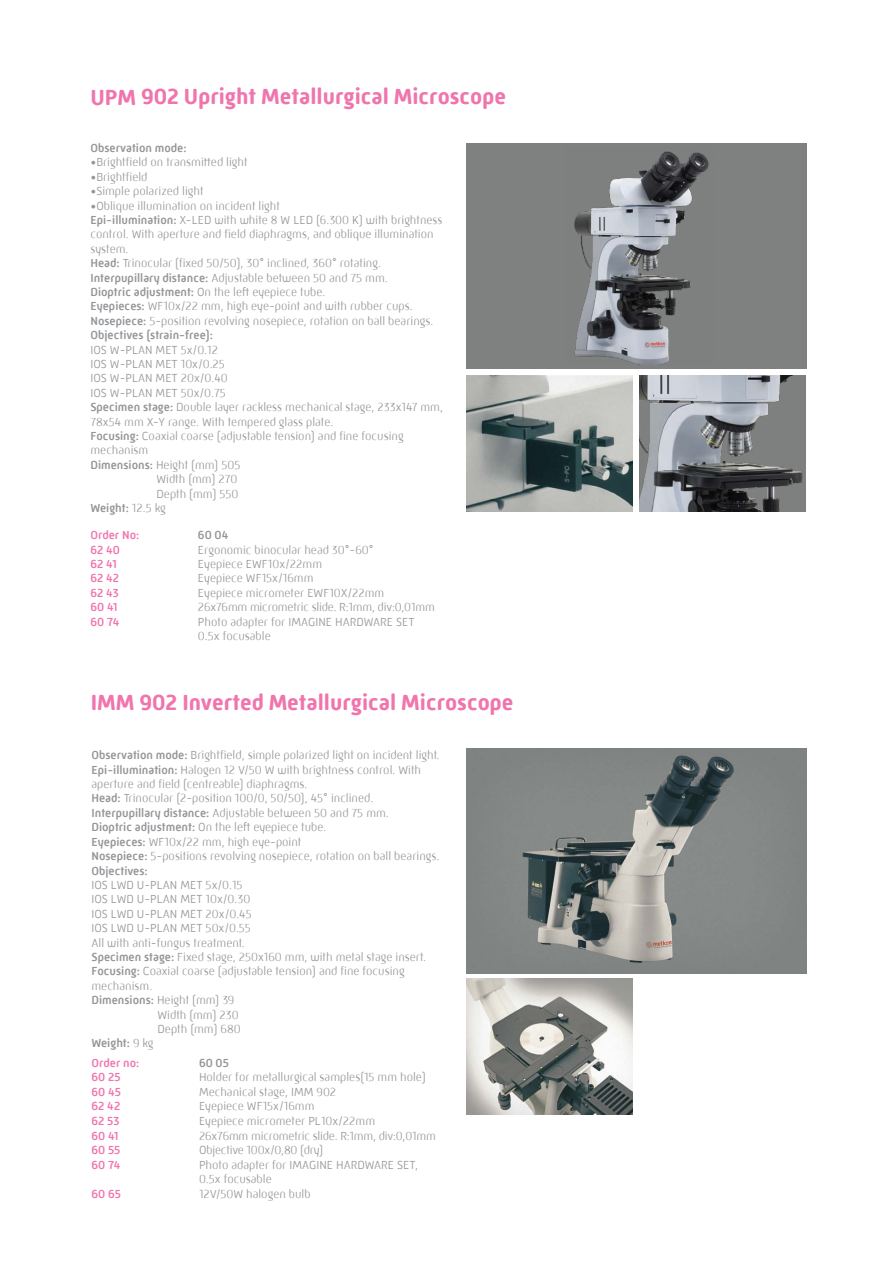
<style>
.page{position:relative;width:893px;height:1263px;background:#fff}
.page>*{position:absolute;margin:0;border:0;box-sizing:border-box;transform-origin:0 0}
.t1{font:700 22.5px "Mic 32 New Rounded W00";color:#f075ad}
.t2{font:300 12px/14.4px "Mic 32 New Rounded W00";color:#939598}
.t3{font:500 12px "Mic 32 New Rounded W00";color:#f075ad}
.t4{font:500 12px "Mic 32 New Rounded W00";color:#939598}
.s1{font-weight:500}
.s2{font-weight:300}
</style>
<div class="page">
<img style="left:466px;top:375px;width:166px;height:136px">
<img style="left:466px;top:749px;width:341px;height:225px">
<img style="left:466px;top:979px;width:167px;height:136px">
<div style="left:466px;top:143px;width:340px;height:225px;background:#7e817f"></div>
<img style="left:574px;top:151px;width:135px;height:214px">
<img style="left:640px;top:375px;width:166px;height:136px">
<h1 class="t1" style="left:90px;top:84px;width:417px">UPM 902 Upright Metallurgical Microscope</h1>
<p class="t4" style="left:90px;top:141px;width:98px">Observation mode:</p>
<p class="t2" style="left:90px;top:155px;width:159px">•Brightfield on transmitted light</p>
<p class="t2" style="left:90px;top:169px;width:59px">•Brightfield</p>
<p class="t2" style="left:90px;top:184px;width:115px">•Simple polarized light</p>
<p class="t2" style="left:90px;top:198px;width:354px">•Oblique illumination on incident light<br><span class="s1">Epi-illumination:</span> X-LED with white 8 W LED (6.300 K) with brightness control. With aperture and field diaphragms, and oblique illumination system.<br><span class="s1">Head:</span> Trinocular (fixed 50/50), 30° inclined, 360° rotating.<br><span class="s1">Interpupillary distance:</span> Adjustable between 50 and 75 mm.<br><span class="s1">Dioptric adjustment:</span> On the left eyepiece tube.<br><span class="s1">Eyepieces:</span> WF10x/22 mm, high eye-point and with rubber cups.<br><span class="s1">Nosepiece:</span> 5-position revolving nosepiece, rotation on ball bearings.<br><span class="s1">Objectives (strain-free):</span></p>
<p class="t2" style="left:90px;top:342px;width:129px">IOS W-PLAN MET 5x/0.12</p>
<p class="t2" style="left:90px;top:357px;width:136px">IOS W-PLAN MET 10x/0.25</p>
<p class="t2" style="left:90px;top:371px;width:139px">IOS W-PLAN MET 20x/0.40</p>
<p class="t2" style="left:90px;top:385px;width:137px">IOS W-PLAN MET 50x/0.75</p>
<p class="t2" style="left:90px;top:400px;width:354px"><span class="s1">Specimen stage:</span> Double layer rackless mechanical stage, 233x147 mm,</p>
<p class="t2" style="left:90px;top:414px;width:245px">78x54 mm X-Y range. With tempered glass plate.</p>
<p class="t2" style="left:90px;top:429px;width:315px"><span class="s1">Focusing:</span> Coaxial coarse (adjustable tension) and fine focusing</p>
<p class="t2" style="left:90px;top:443px;width:59px">mechanism</p>
<p class="t2" style="left:90px;top:457px;width:151px"><span class="s1">Dimensions:</span> Height (mm) 505</p>
<p class="t2" style="left:156px;top:472px;width:83px">Width (mm) 270</p>
<p class="t2" style="left:156px;top:486px;width:83px">Depth (mm) 550</p>
<p class="t4" style="left:90px;top:501px;width:77px">Weight: <span class="s2">12.5 kg</span></p>
<p class="t3" style="left:90px;top:528px;width:50px">Order No:</p>
<p class="t4" style="left:198px;top:528px;width:32px">60 04</p>
<p class="t3" style="left:90px;top:543px;width:31px">62 40</p>
<p class="t2" style="left:198px;top:542px;width:177px">Ergonomic binocular head 30°-60°</p>
<p class="t3" style="left:90px;top:557px;width:28px">62 41</p>
<p class="t2" style="left:198px;top:557px;width:126px">Eyepiece EWF10x/22mm</p>
<p class="t3" style="left:90px;top:571px;width:30px">62 42</p>
<p class="t2" style="left:198px;top:571px;width:117px">Eyepiece WF15x/16mm</p>
<p class="t3" style="left:90px;top:586px;width:30px">62 43</p>
<p class="t2" style="left:198px;top:585px;width:188px">Eyepiece micrometer EWF10X/22mm</p>
<p class="t3" style="left:90px;top:600px;width:29px">60 41</p>
<p class="t2" style="left:198px;top:600px;width:238px">26x76mm micrometric slide. R:1mm, div:0,01mm</p>
<p class="t3" style="left:90px;top:615px;width:31px">60 74</p>
<p class="t2" style="left:198px;top:614px;width:218px">Photo adapter for IMAGINE HARDWARE SET<br>0.5x focusable</p>
<h1 class="t1" style="left:91px;top:689px;width:424px">IMM 902 Inverted Metallurgical Microscope</h1>
<p class="t2" style="left:91px;top:748px;width:350px"><span class="s1">Observation mode:</span> Brightfield, simple polarized light on incident light.<br><span class="s1">Epi-illumination:</span> Halogen 12 V/50 W with brightness control. With aperture and field (centreable) diaphragms.<br><span class="s1">Head:</span> Trinocular (2-position 100/0, 50/50), 45° inclined.<br><span class="s1">Interpupillary distance:</span> Adjustable between 50 and 75 mm.<br><span class="s1">Dioptric adjustment:</span> On the left eyepiece tube.<br><span class="s1">Eyepieces:</span> WF10x/22 mm, high eye-point<br><span class="s1">Nosepiece:</span> 5-positions revolving nosepiece, rotation on ball bearings.<br><span class="s1">Objectives:</span></p>
<p class="t2" style="left:91px;top:877px;width:153px">IOS LWD U-PLAN MET 5x/0.15</p>
<p class="t2" style="left:91px;top:892px;width:160px">IOS LWD U-PLAN MET 10x/0.30</p>
<p class="t2" style="left:91px;top:906px;width:162px">IOS LWD U-PLAN MET 20x/0.45</p>
<p class="t2" style="left:91px;top:921px;width:161px">IOS LWD U-PLAN MET 50x/0.55</p>
<p class="t2" style="left:91px;top:935px;width:155px">All with anti-fungus treatment.</p>
<p class="t2" style="left:91px;top:949px;width:336px"><span class="s1">Specimen stage:</span> Fixed stage, 250x160 mm, with metal stage insert.</p>
<p class="t2" style="left:91px;top:964px;width:315px"><span class="s1">Focusing:</span> Coaxial coarse (adjustable tension) and fine focusing</p>
<p class="t2" style="left:91px;top:978px;width:62px">mechanism.</p>
<p class="t2" style="left:91px;top:993px;width:144px"><span class="s1">Dimensions:</span> Height (mm) 39</p>
<p class="t2" style="left:157px;top:1007px;width:83px">Width (mm) 230</p>
<p class="t2" style="left:157px;top:1021px;width:85px">Depth (mm) 680</p>
<p class="t4" style="left:91px;top:1036px;width:64px">Weight: <span class="s2">9 kg</span></p>
<p class="t3" style="left:91px;top:1056px;width:49px">Order no:</p>
<p class="t4" style="left:199px;top:1056px;width:31px">60 05</p>
<p class="t3" style="left:91px;top:1070px;width:31px">60 25</p>
<p class="t2" style="left:199px;top:1070px;width:228px">Holder for metallurgical samples(15 mm hole)</p>
<p class="t3" style="left:91px;top:1085px;width:31px">60 45</p>
<p class="t2" style="left:199px;top:1084px;width:139px">Mechanical stage, IMM 902</p>
<p class="t3" style="left:91px;top:1099px;width:30px">62 42</p>
<p class="t2" style="left:199px;top:1099px;width:117px">Eyepiece WF15x/16mm</p>
<p class="t3" style="left:91px;top:1114px;width:30px">62 53</p>
<p class="t2" style="left:199px;top:1113px;width:178px">Eyepiece micrometer PL10x/22mm</p>
<p class="t3" style="left:91px;top:1129px;width:29px">60 41</p>
<p class="t2" style="left:199px;top:1129px;width:238px">26x76mm micrometric slide. R:1mm, div:0,01mm</p>
<p class="t3" style="left:91px;top:1143px;width:31px">60 55</p>
<p class="t2" style="left:199px;top:1143px;width:126px">Objective 100x/0,80 (dry)</p>
<p class="t3" style="left:91px;top:1158px;width:31px">60 74</p>
<p class="t2" style="left:199px;top:1157px;width:221px">Photo adapter for IMAGINE HARDWARE SET,<br>0.5x focusable</p>
<p class="t3" style="left:91px;top:1186px;width:31px">60 65</p>
<p class="t2" style="left:199px;top:1186px;width:113px">12V/50W halogen bulb</p>
</div>
